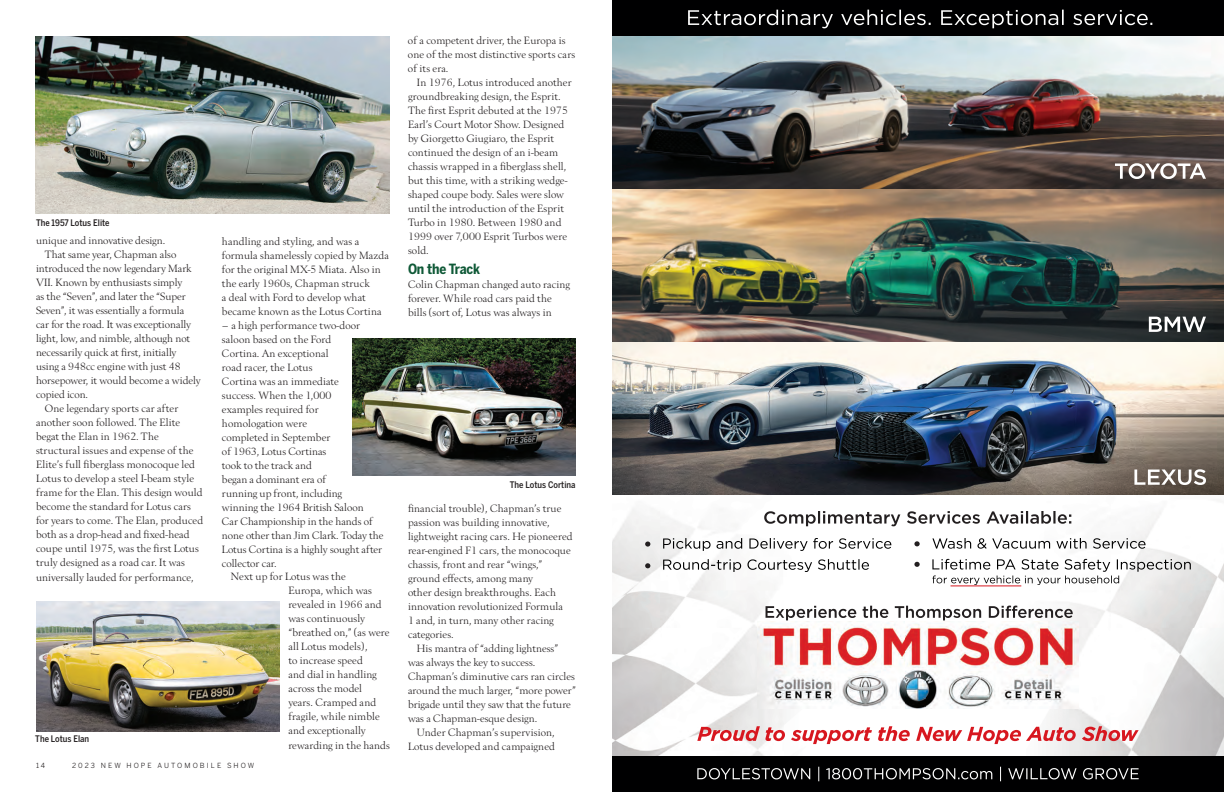
<style>
.page{position:relative;width:1224px;height:792px;background:#fff}
.page>*{position:absolute;margin:0;border:0;box-sizing:border-box;transform-origin:0 0}
.Paragraph_Style_2{font:700 14px "Benton Sans Cond";letter-spacing:-.01em;color:#0f5937}
.Paragraph_Style_2-2{font:11px/14px "Berling";letter-spacing:.01em;color:#231f20}
.t1{font:500 9px "Benton Sans Cond";color:#231f20}
.t2{font:7px "Benton Sans";letter-spacing:.3em;color:#231f20}
</style>
<div class="page">
<img style="left:943px;top:511px;width:281px;height:117px">
<img style="left:1069px;top:628px;width:155px;height:128px">
<img style="left:612px;top:509px;width:283px;height:119px">
<img style="left:612px;top:628px;width:173px;height:128px">
<img style="left:612px;top:36px;width:612px;height:459px">
<img style="left:905px;top:396px;width:319px;height:89px">
<svg style="left:1149px;top:317px;width:57px;height:15px"></svg>
<svg style="left:1115px;top:163px;width:91px;height:16px"></svg>
<svg style="left:766px;top:606px;width:307px;height:14px"></svg>
<img style="left:758px;top:621px;width:320px;height:88px">
<div style="left:612px;top:0;width:612px;height:36px;background:#000001"></div>
<svg style="left:688px;top:10px;width:464px;height:18px"></svg>
<div style="left:612px;top:756px;width:612px;height:36px;background:#000001"></div>
<svg style="left:697px;top:767px;width:442px;height:14px"></svg>
<svg style="left:697px;top:726px;width:442px;height:18px"></svg>
<svg style="left:764px;top:511px;width:307px;height:15px"></svg>
<svg style="left:645px;top:542px;width:5px;height:5px"></svg>
<svg style="left:663px;top:538px;width:228px;height:13px"></svg>
<svg style="left:645px;top:563px;width:5px;height:5px"></svg>
<svg style="left:663px;top:559px;width:206px;height:13px"></svg>
<svg style="left:914px;top:541px;width:6px;height:5px"></svg>
<svg style="left:932px;top:538px;width:214px;height:11px"></svg>
<svg style="left:914px;top:562px;width:6px;height:5px"></svg>
<svg style="left:932px;top:559px;width:259px;height:26px"></svg>
<hr style="left:951px;top:586px;width:70px;height:1px;background:#d7171f">
<img style="left:35px;top:37px;width:355px;height:177px">
<img style="left:36px;top:601px;width:243px;height:130px">
<img style="left:353px;top:338px;width:222px;height:138px">
<p class="t1" style="left:36px;top:218px;width:75px">The 1957 Lotus Elite</p>
<p class="Paragraph_Style_2-2" style="left:36px;top:234px;width:131px">unique and innovative design.</p>
<p class="Paragraph_Style_2-2" style="left:36px;top:248px;width:166px;text-indent:9px">That same year, Chapman also introduced the now legendary Mark<br>VII. Known by enthusiasts simply<br>as the “Seven”, and later the “Super<br>Seven”, it was essentially a formula<br>car for the road. It was exceptionally light, low, and nimble, although not necessarily quick at first, initially using a 948cc engine with just 48 horsepower, it would become a widely copied icon.</p>
<p class="Paragraph_Style_2-2" style="left:36px;top:402px;width:169px;text-indent:9px">One legendary sports car after another soon followed. The Elite begat the Elan in 1962. The structural issues and expense of the Elite’s full fiberglass monocoque led Lotus to develop a steel I-beam style frame for the Elan. This design would become the standard for Lotus cars for years to come. The Elan, produced both as a drop-head and fixed-head coupe until 1975, was the first Lotus truly designed as a road car. It was universally lauded for performance,</p>
<p class="t1" style="left:35px;top:734px;width:56px">The Lotus Elan</p>
<p class="Paragraph_Style_2-2" style="left:222px;top:234px;width:169px">handling and styling, and was a formula shamelessly copied by Mazda for the original MX-5 Miata. Also in the early 1960s, Chapman struck<br>a deal with Ford to develop what became known as the Lotus Cortina</p>
<p class="Paragraph_Style_2-2" style="left:222px;top:318px;width:163px">– a high performance two-door saloon based on the Ford<br>Cortina. An exceptional<br>road racer, the Lotus<br>Cortina was an immediate<br>success. When the 1,000<br>examples required for<br>homologation were<br>completed in September<br>of 1963, Lotus Cortinas<br>took to the track and<br>began a dominant era of<br>running up front, including<br>winning the 1964 British Saloon<br>Car Championship in the hands of none other than Jim Clark. Today the<br>Lotus Cortina is a highly sought after collector car.</p>
<p class="Paragraph_Style_2-2" style="left:288px;top:570px;width:103px;text-indent:-57px">Next up for Lotus was the<br>Europa, which was revealed in 1966 and was continuously “breathed on,” (as were all Lotus models),<br>to increase speed<br>and dial in handling across the model<br>years. Cramped and fragile, while nimble and exceptionally rewarding in the hands</p>
<p class="t2" style="left:36px;top:762px;width:11px">1 4</p>
<p class="t2" style="left:72px;top:762px;width:184px">2023 NEW HOPE AUTOMOBILE SHOW</p>
<p class="Paragraph_Style_2-2" style="left:408px;top:34px;width:169px">of a competent driver, the Europa is one of the most distinctive sports cars of its era.</p>
<p class="Paragraph_Style_2-2" style="left:408px;top:76px;width:165px;text-indent:9px">In 1976, Lotus introduced another groundbreaking design, the Esprit.<br>The first Esprit debuted at the 1975<br>Earl’s Court Motor Show. Designed by Giorgetto Giugiaro, the Esprit continued the design of an i-beam chassis wrapped in a fiberglass shell, but this time, with a striking wedge&shy;shaped coupe body. Sales were slow until the introduction of the Esprit<br>Turbo in 1980. Between 1980 and<br>1999 over 7,000 Esprit Turbos were sold.</p>
<p class="Paragraph_Style_2" style="left:408px;top:260px;width:74px">On the Track</p>
<p class="Paragraph_Style_2-2" style="left:408px;top:277px;width:164px">Colin Chapman changed auto racing forever. While road cars paid the bills (sort of, Lotus was always in</p>
<p class="t1" style="left:510px;top:479px;width:67px">The Lotus Cortina</p>
<p class="Paragraph_Style_2-2" style="left:408px;top:501px;width:166px">financial trouble), Chapman’s true passion was building innovative, lightweight racing cars. He pioneered rear-engined F1 cars, the monocoque chassis, front and rear “wings,” ground effects, among many<br>other design breakthroughs. Each innovation revolutionized Formula<br>1 and, in turn, many other racing categories.</p>
<p class="Paragraph_Style_2-2" style="left:408px;top:641px;width:169px;text-indent:9px">His mantra of “adding lightness” was always the key to success.<br>Chapman’s diminutive cars ran circles around the much larger, “more power” brigade until they saw that the future was a Chapman-esque design.</p>
<p class="Paragraph_Style_2-2" style="left:408px;top:725px;width:148px;text-align:right">Under Chapman’s supervision,<br>Lotus developed and campaigned</p>
</div>
